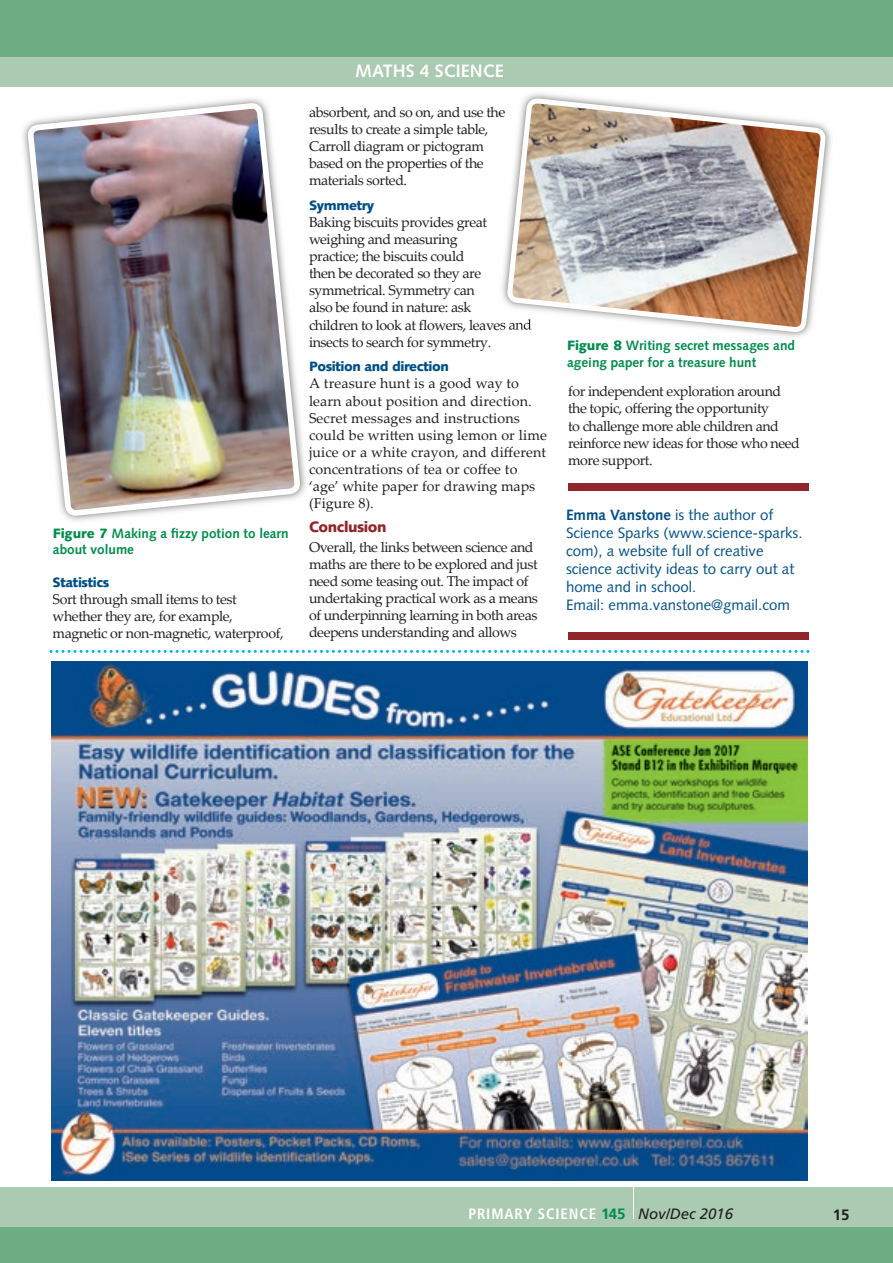
<style>
.page{position:relative;width:893px;height:1263px;background:#fff}
.page>*{position:absolute;margin:0;border:0;box-sizing:border-box;transform-origin:0 0}
.t1{font:700 18px "Syntax";color:#fff}
.t2{font:15px/18px "Syntax";color:#004f88}
.t3{font:700 condensed 15px "Frutiger";letter-spacing:.06em;color:#fff}
.t4{font:900 15px "Syntax";letter-spacing:-.03em;color:#902629}
.t5{font:700 15px "Frutiger";color:#231f20}
.t6{font:14.25px/17.1px "Palatino Linotype";letter-spacing:-.03em;color:#231f20}
.t7{font:14.25px/17.1px "Palatino Linotype";letter-spacing:.01em;color:#231f20}
.t8{font:700 13.5px/16.2px "Syntax";color:#008c4c}
.t9{font:900 13.5px "Syntax";letter-spacing:-.03em;color:#004f88}
.s1{font-weight:900}
.s2{font-weight:700}
.s3{font-stretch:normal;color:#008c4c}
.s4{font-weight:400;font-style:italic;font-stretch:normal;color:#231f20}
</style>
<div class="page">
<div style="left:0;top:1187px;width:893px;height:40px;background:#aacab1"></div>
<div style="left:0;top:55px;width:893px;height:31px;background:#aacab1"></div>
<div style="left:0;top:1227px;width:893px;height:36px;background:#6eac84"></div>
<div style="left:0;top:0;width:893px;height:56px;background:#6eac84"></div>
<hr style="left:634px;top:1185px;width:1px;height:33px;background:#fff">
<img style="left:23px;top:98px;width:283px;height:423px">
<img style="left:28px;top:103px;width:272px;height:413px">
<img style="left:502px;top:93px;width:329px;height:244px">
<svg style="left:499px;top:106px;width:6px;height:13px"></svg>
<img style="left:499px;top:319px;width:8px;height:13px">
<img style="left:507px;top:98px;width:318px;height:234px">
<div style="left:568px;top:483px;width:241px;height:8px;background:#902629"></div>
<svg style="left:49px;top:632px;width:760px;height:21px"></svg>
<img style="left:51px;top:661px;width:756px;height:519px">
<p class="t8" style="left:53px;top:525px;width:237px"><span class="s1">Figure 7</span> Making a fizzy potion to learn about volume</p>
<p class="t9" style="left:53px;top:574px;width:58px">Statistics</p>
<p class="t6" style="left:53px;top:590px;width:232px">Sort through small items to test whether they are, for example, magnetic or non-magnetic, waterproof,</p>
<p class="t1" style="left:355px;top:61px;width:150px">MATHS 4 SCIENCE</p>
<p class="t6" style="left:309px;top:103px;width:198px">absorbent, and so on, and use the results to create a simple table,<br>Carroll diagram or pictogram based on the properties of the materials sorted.</p>
<p class="t9" style="left:309px;top:197px;width:67px">Symmetry</p>
<p class="t6" style="left:309px;top:213px;width:224px">Baking biscuits provides great weighing and measuring<br>practice; the biscuits could<br>then be decorated so they are symmetrical. Symmetry can<br>also be found in nature: ask<br>children to look at flowers, leaves and insects to search for symmetry.</p>
<p class="t9" style="left:309px;top:359px;width:141px">Position and direction</p>
<p class="t7" style="left:309px;top:374px;width:239px">A treasure hunt is a good way to learn about position and direction.<br>Secret messages and instructions could be written using lemon or lime juice or a white crayon, and different concentrations of tea or coffee to ‘age’ white paper for drawing maps (Figure 8).</p>
<p class="t4" style="left:309px;top:518px;width:79px">Conclusion</p>
<p class="t6" style="left:309px;top:538px;width:230px">Overall, the links between science and maths are there to be explored and just need some teasing out. The impact of undertaking practical work as a means of underpinning learning in both areas deepens understanding and allows</p>
<p class="t8" style="left:567px;top:338px;width:229px"><span class="s1">Figure 8</span> Writing secret messages and ageing paper for a treasure hunt</p>
<p class="t6" style="left:568px;top:382px;width:233px">for independent exploration around the topic, offering the opportunity<br>to challenge more able children and reinforce new ideas for those who need more support.</p>
<p class="t2" style="left:566px;top:505px;width:238px"><span class="s2">Emma Vanstone</span> is the author of<br>Science Sparks (www.science-sparks. com), a website full of creative science activity ideas to carry out at home and in school.<br>Email: emma.vanstone@gmail.com</p>
<p class="t3" style="left:468px;top:1204px;width:266px">PRIMARY SCIENCE <span class="s3">145</span> <span class="s4">Nov/Dec 2016</span></p>
<p class="t5" style="left:833px;top:1206px;width:18px">15</p>
</div>
